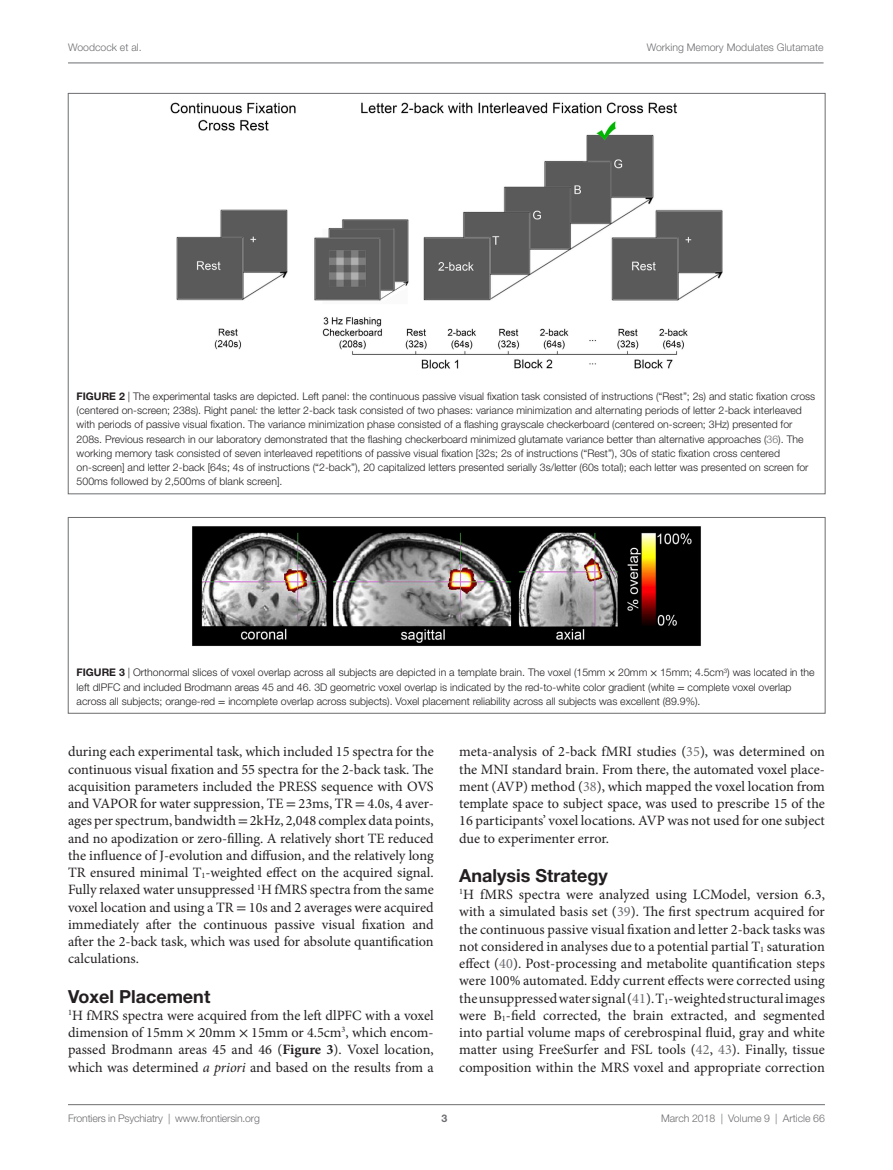
<style>
.page{position:relative;width:893px;height:1170px;background:#fff}
.page>*{position:absolute;margin:0;border:0;box-sizing:border-box;transform-origin:0 0}
.t1{font:700 18px "Helvetica Neue LT Std";color:#231f20}
.t2{font:14.25px/17.2px "Minion Pro";color:#231f20;text-align:justify}
.t3{font:300 10.5px/14.2px "Helvetica Neue LT Std";color:#231f20}
.t4{font:300 10.5px "Helvetica Neue LT Std";color:#6c6d70}
.t5{font:700 10.5px "Helvetica Neue LT Std";color:#6c6d70}
.s1{font-weight:700}
.s2{font-style:italic}
.s3{color:#6c6d70}
.s4{font-family:"STIX General";font-weight:400}
.s5{font-family:"STIX General"}
</style>
<div class="page">
<img style="left:170px;top:102px;width:553px;height:267px">
<img style="left:192px;top:526px;width:509px;height:120px">
<div style="left:68px;top:517px;width:757px;height:196px;border:1px solid #6c6d70"></div>
<hr style="left:68px;top:1104px;width:757px;height:1px;background:#6c6d70">
<hr style="left:68px;top:63px;width:755px;height:1px;background:#6c6d70">
<p class="t4" style="left:68px;top:41px;width:75px">Woodcock et al.</p>
<p class="t4" style="left:647px;top:41px;width:178px">Working Memory Modulates Glutamate</p>
<p class="t3" style="left:77px;top:389px;width:740px"><span class="s1">FIG URE 2</span> | The experimental tasks are depicted. Left panel: the continuous passive visual fixation task consisted of instructions (“Rest”; 2s) and static fixation cross (centered on-screen; 238s). Right panel<span class="s2">:</span> the letter 2-back task consisted of two phases: variance minimization and alternating periods of letter 2-back interleaved with periods of passive visual fixation. The variance minimization phase consisted of a flashing grayscale checkerboard (centered on-screen; 3Hz) presented for 208s. Previous research in our laboratory demonstrated that the flashing checkerboard minimized glutamate variance better than alternative approaches (<span class="s3">36</span>). The working memory task consisted of seven interleaved repetitions of passive visual fixation [32s; 2s of instructions (“Rest”), 30s of static fixation cross centered on-screen] and letter 2-back [64s; 4s of instructions (“2-back”), 20 capitalized letters presented serially 3s/letter (60s total); each letter was presented on screen for 500ms followed by 2,500ms of blank screen].</p>
<p class="t3" style="left:77px;top:665px;width:740px"><span class="s1">FIG URE 3</span> | Orthonormal slices of voxel overlap across all subjects are depicted in a template brain. The voxel (15mm <span class="s4">×</span> 20mm <span class="s4">×</span> 15mm; 4.5cm<sup>3</sup>) was located in the left dlPFC and included Brodmann areas 45 and 46. 3D geometric voxel overlap is indicated by the red-to-white color gradient (white <span class="s4">=</span> complete voxel overlap across all subjects; orange-red <span class="s4">=</span> incomplete overlap across subjects). Voxel placement reliability across all subjects was excellent (89.9%).</p>
<p class="t2" style="left:68px;top:743px;width:367px">during each experimental task, which included 15 spectra for the continuous visual fixation and 55 spectra for the 2-back task. The acquisition parameters included the PRESS sequence with OVS and VAPOR for water suppression, TE <span class="s5">=</span> 23ms, TR <span class="s5">=</span> 4.0s, 4 aver&shy;ages per spectrum, bandwidth <span class="s5">=</span> 2kHz, 2,048 complex data points, and no apodization or zero-filling. A relatively short TE reduced the influence of J-evolution and diffusion, and the relatively long TR ensured minimal T<sub>1</sub>-weighted effect on the acquired signal.<br>Fully relaxed water unsuppressed <sup>1</sup>H fMRS spectra from the same voxel location and using a TR <span class="s5">=</span> 10s and 2 averages were acquired immediately after the continuous passive visual fixation and after the 2-back task, which was used for absolute quantification calculations.</p>
<p class="t1" style="left:68px;top:985px;width:144px">Voxel Placement</p>
<p class="t2" style="left:68px;top:1006px;width:367px"><sup>1</sup>H fMRS spectra were acquired from the left dlPFC with a voxel dimension of 15mm <span class="s5">×</span> 20mm <span class="s5">×</span> 15mm or 4.5cm<sup>3</sup>, which encom&shy;passed Brodmann areas 45 and 46 (<span class="s1">Figure 3</span>). Voxel location, which was determined <span class="s2">a priori</span> and based on the results from a</p>
<p class="t2" style="left:459px;top:743px;width:367px">meta-analysis of 2-back fMRI studies (<span class="s3">35</span>), was determined on the MNI standard brain. From there, the automated voxel place&shy;ment (AVP) method (<span class="s3">38</span>), which mapped the voxel location from template space to subject space, was used to prescribe 15 of the 16 participants’ voxel locations. AVP was not used for one subject due to experimenter error.</p>
<p class="t1" style="left:459px;top:864px;width:150px">Analysis Strategy</p>
<p class="t2" style="left:459px;top:885px;width:367px"><sup>1</sup>H fMRS spectra were analyzed using LCModel, version 6.3, with a simulated basis set (<span class="s3">39</span>). The first spectrum acquired for the continuous passive visual fixation and letter 2-back tasks was not considered in analyses due to a potential partial T<sub>1</sub> saturation effect (<span class="s3">40</span>). Post-processing and metabolite quantification steps were 100% automated. Eddy current effects were corrected using the unsuppressed water signal (<span class="s3">41</span>). T<sub>1</sub>-weighted structural images were B<sub>1</sub>-field corrected, the brain extracted, and segmented into partial volume maps of cerebrospinal fluid, gray and white matter using FreeSurfer and FSL tools (<span class="s3">42</span>, <span class="s3">43</span>). Finally, tissue composition within the MRS voxel and appropriate correction</p>
<p class="t4" style="left:68px;top:1111px;width:193px">Frontiers in Psychiatry | www.frontiersin.org</p>
<p class="t4" style="left:661px;top:1111px;width:165px">March 2018 | Volume 9 | Article 66</p>
<p class="t5" style="left:441px;top:1111px;width:7px">3</p>
</div>
